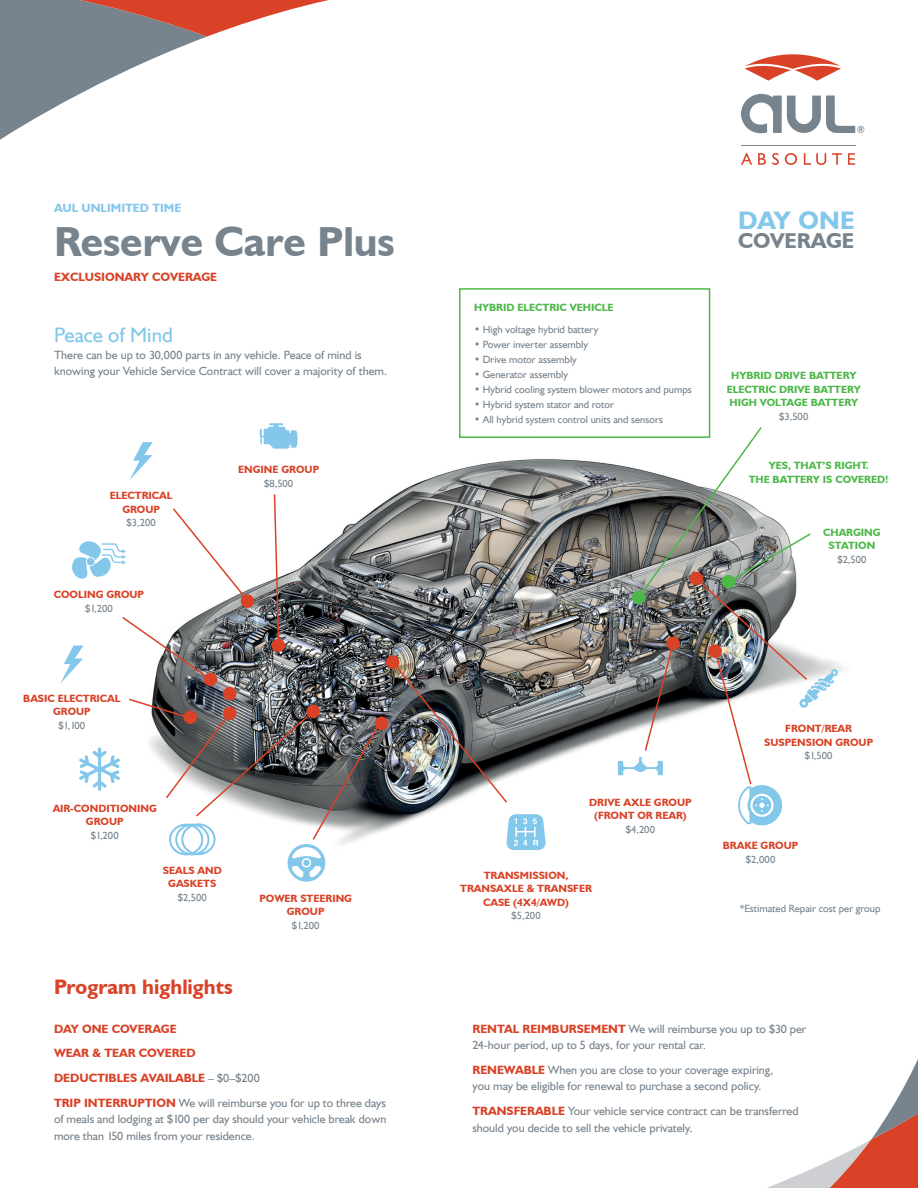
<style>
.page{position:relative;width:918px;height:1188px;background:#fff}
.page>*{position:absolute;margin:0;border:0;box-sizing:border-box;transform-origin:0 0}
.Title-_grey{font:700 42px "Humanist 521 BT";color:#77838d}
.t1{font:700 25.35px "Humanist 521 BT";color:#83c7ea}
.t2{font:700 21.45px "Humanist 521 BT";color:#77838d}
.AB-_Program_highligh{font:700 21px "Humanist 521 BT";color:#d94227}
.program_highlights{font:21px "Humanist 521 BT";color:#83c7ea}
.Body{font:12px/16.5px "Humanist 521 BT";color:#77838d}
.program_highlights-2{font:12px/16.5px "Humanist 521 BT";color:#77838d}
.Body-2{font:700 12px "Humanist 521 BT";color:#d94227}
.Title-_grey-2{font:700 12px "Humanist 521 BT";color:#83c7ea}
.AB-Car-body{font:700 10.5px/13.5px "Humanist 521 BT";color:#d94227;text-align:center}
.small_print{font:10.5px "Humanist 521 BT";color:#77838d}
.AB-Car-body-2{font:700 10.5px/13.5px "Humanist 521 BT";color:#4cb848;text-align:center}
.AB-Car-body-3{font:10.5px "Humanist 521 BT";letter-spacing:.02em;color:#77838d}
.Body-3{font:700 10.5px "Humanist 521 BT";color:#4cb848}
.s1{font-weight:400;color:#77838d}
.s2{font-weight:700;color:#d94227}
</style>
<div class="page">
<svg style="left:0;top:0;width:329px;height:140px"></svg>
<svg style="left:767px;top:1059px;width:151px;height:129px"></svg>
<hr style="left:741px;top:145px;width:114px;height:1px;background:#77838d">
<svg style="left:741px;top:153px;width:11px;height:12px"></svg>
<svg style="left:758px;top:153px;width:8px;height:12px"></svg>
<svg style="left:772px;top:153px;width:7px;height:12px"></svg>
<svg style="left:785px;top:153px;width:12px;height:12px"></svg>
<svg style="left:804px;top:153px;width:22px;height:12px"></svg>
<svg style="left:832px;top:153px;width:10px;height:12px"></svg>
<svg style="left:848px;top:153px;width:7px;height:12px"></svg>
<svg style="left:741px;top:94px;width:123px;height:39px"></svg>
<svg style="left:745px;top:54px;width:96px;height:27px"></svg>
<img style="left:152px;top:459px;width:691px;height:386px">
<svg style="left:260px;top:423px;width:38px;height:26px"></svg>
<svg style="left:507px;top:814px;width:39px;height:36px"></svg>
<svg style="left:130px;top:442px;width:23px;height:38px"></svg>
<svg style="left:72px;top:541px;width:54px;height:38px"></svg>
<svg style="left:79px;top:747px;width:41px;height:44px"></svg>
<div style="left:375px;top:717px;width:13px;height:13px;background:#d94227;border-radius:50%"></div>
<div style="left:223px;top:687px;width:13px;height:13px;background:#d94227;border-radius:50%"></div>
<div style="left:204px;top:673px;width:13px;height:13px;background:#d94227;border-radius:50%"></div>
<div style="left:241px;top:594px;width:13px;height:14px;background:#d94227;border-radius:50%"></div>
<div style="left:272px;top:639px;width:13px;height:13px;background:#d94227;border-radius:50%"></div>
<div style="left:386px;top:655px;width:13px;height:14px;background:#d94227;border-radius:50%"></div>
<img style="left:391px;top:661px;width:118px;height:143px">
<svg style="left:618px;top:425px;width:220px;height:401px"></svg>
<svg style="left:273px;top:493px;width:7px;height:149px"></svg>
<svg style="left:171px;top:507px;width:79px;height:96px"></svg>
<svg style="left:122px;top:615px;width:91px;height:66px"></svg>
<svg style="left:129px;top:697px;width:254px;height:185px"></svg>
<div style="left:459px;top:288px;width:251px;height:150px;border:2px solid #4cb848"></div>
<svg style="left:60px;top:645px;width:23px;height:38px"></svg>
<p class="Title-_grey-2" style="left:54px;top:200px;width:129px">AUL UNLIMITED TIME</p>
<p class="Title-_grey" style="left:54px;top:215px;width:342px">Reserve Care Plus</p>
<p class="Body-2" style="left:54px;top:269px;width:165px">EXCLUSIONARY COVERAGE</p>
<p class="program_highlights" style="left:54px;top:322px;width:121px">Peace of Mind</p>
<p class="program_highlights-2" style="left:54px;top:346px;width:335px">There can be up to 30,000 parts in any vehicle. Peace of mind is knowing your Vehicle Service Contract will cover a majority of them.</p>
<p class="AB-Car-body" style="left:110px;top:489px;width:64px">ELECTRICAL<br>GROUP</p>
<p class="AB-Car-body-3" style="left:127px;top:516px;width:31px">$3,200</p>
<p class="AB-Car-body" style="left:54px;top:588px;width:92px">COOLING GROUP</p>
<p class="AB-Car-body-3" style="left:85px;top:602px;width:29px">$1,200</p>
<p class="AB-Car-body" style="left:238px;top:463px;width:83px">ENGINE GROUP</p>
<p class="AB-Car-body-3" style="left:264px;top:477px;width:31px">$8,500</p>
<p class="AB-Car-body" style="left:23px;top:691px;width:99px">BASIC ELECTRICAL<br>GROUP</p>
<p class="AB-Car-body-3" style="left:59px;top:719px;width:28px">$1,100</p>
<p class="AB-Car-body" style="left:53px;top:801px;width:106px">AIR-CONDITIONING<br>GROUP</p>
<p class="AB-Car-body-3" style="left:91px;top:829px;width:29px">$1,200</p>
<p class="AB-Car-body" style="left:163px;top:863px;width:60px">SEALS AND<br>GASKETS</p>
<p class="AB-Car-body-3" style="left:178px;top:891px;width:31px">$2,500</p>
<p class="AB-Car-body" style="left:259px;top:891px;width:94px">POWER STEERING<br>GROUP</p>
<p class="AB-Car-body-3" style="left:292px;top:919px;width:29px">$1,200</p>
<p class="AB-_Program_highligh" style="left:54px;top:974px;width:180px">Program highlights</p>
<p class="Body-2" style="left:54px;top:1021px;width:124px">DAY ONE COVERAGE</p>
<p class="Body-2" style="left:54px;top:1046px;width:143px">WEAR &amp; TEAR COVERED</p>
<p class="Body-2" style="left:54px;top:1071px;width:207px">DEDUCTIBLES AVAILABLE <span class="s1">– $0–$200</span></p>
<p class="Body" style="left:54px;top:1095px;width:334px;text-align:justify"><span class="s2">TRIP INTERRUPTION</span> We will reimburse you for up to three days of meals and lodging at $100 per day should your vehicle break down more than 150 miles from your residence.</p>
<p class="Body-3" style="left:474px;top:301px;width:141px">HYBRID ELECTRIC VEHICLE</p>
<p class="small_print" style="left:474px;top:323px;width:126px">• High voltage hybrid battery</p>
<p class="small_print" style="left:474px;top:338px;width:116px">• Power inverter assembly</p>
<p class="small_print" style="left:474px;top:353px;width:104px">• Drive motor assembly</p>
<p class="small_print" style="left:474px;top:368px;width:96px">• Generator assembly</p>
<p class="small_print" style="left:474px;top:383px;width:219px">• Hybrid cooling system blower motors and pumps</p>
<p class="small_print" style="left:474px;top:398px;width:141px">• Hybrid system stator and rotor</p>
<p class="small_print" style="left:474px;top:413px;width:190px">• All hybrid system control units and sensors</p>
<p class="t1" style="left:738px;top:204px;width:118px">DAY ONE</p>
<p class="t2" style="left:738px;top:227px;width:118px">COVERAGE</p>
<p class="AB-Car-body-2" style="left:727px;top:369px;width:136px">HYBRID DRIVE BATTERY<br>ELECTRIC DRIVE BATTERY<br>HIGH VOLTAGE BATTERY</p>
<p class="AB-Car-body-3" style="left:779px;top:410px;width:31px">$3,500</p>
<p class="AB-Car-body-2" style="left:769px;top:458px;width:101px">YES, THAT’S RIGHT.</p>
<p class="AB-Car-body-2" style="left:749px;top:472px;width:141px">THE BATTERY IS COVERED!</p>
<p class="AB-Car-body-2" style="left:823px;top:525px;width:59px">CHARGING<br>STATION</p>
<p class="AB-Car-body-3" style="left:837px;top:553px;width:31px">$2,500</p>
<p class="AB-Car-body" style="left:589px;top:795px;width:104px">DRIVE AXLE GROUP (FRONT OR REAR)</p>
<p class="AB-Car-body-3" style="left:626px;top:823px;width:31px">$4,200</p>
<p class="AB-Car-body" style="left:460px;top:868px;width:133px">TRANSMISSION,<br>TRANSAXLE &amp; TRANSFER<br>CASE (4X4/AWD)</p>
<p class="AB-Car-body-3" style="left:511px;top:909px;width:31px">$5,200</p>
<p class="AB-Car-body" style="left:785px;top:722px;width:68px">FRONT/REAR</p>
<p class="AB-Car-body" style="left:764px;top:735px;width:111px">SUSPENSION GROUP</p>
<p class="AB-Car-body-3" style="left:805px;top:749px;width:29px">$1,500</p>
<p class="AB-Car-body" style="left:723px;top:839px;width:77px">BRAKE GROUP</p>
<p class="AB-Car-body-3" style="left:746px;top:853px;width:31px">$2,000</p>
<p class="small_print" style="left:740px;top:902px;width:142px">*Estimated Repair cost per group</p>
<p class="Body" style="left:472px;top:1020px;width:335px"><span class="s2">RENTAL REIMBURSEMENT</span> We will reimburse you up to $30 per<br>24-hour period, up to 5 days, for your rental car.</p>
<p class="Body" style="left:472px;top:1062px;width:302px"><span class="s2">RENEWABLE</span> When you are close to your coverage expiring, you may be eligible for renewal to purchase a second policy.</p>
<p class="Body" style="left:472px;top:1103px;width:328px"><span class="s2">TRANSFERABLE</span> Your vehicle service contract can be transferred should you decide to sell the vehicle privately.</p>
</div>
